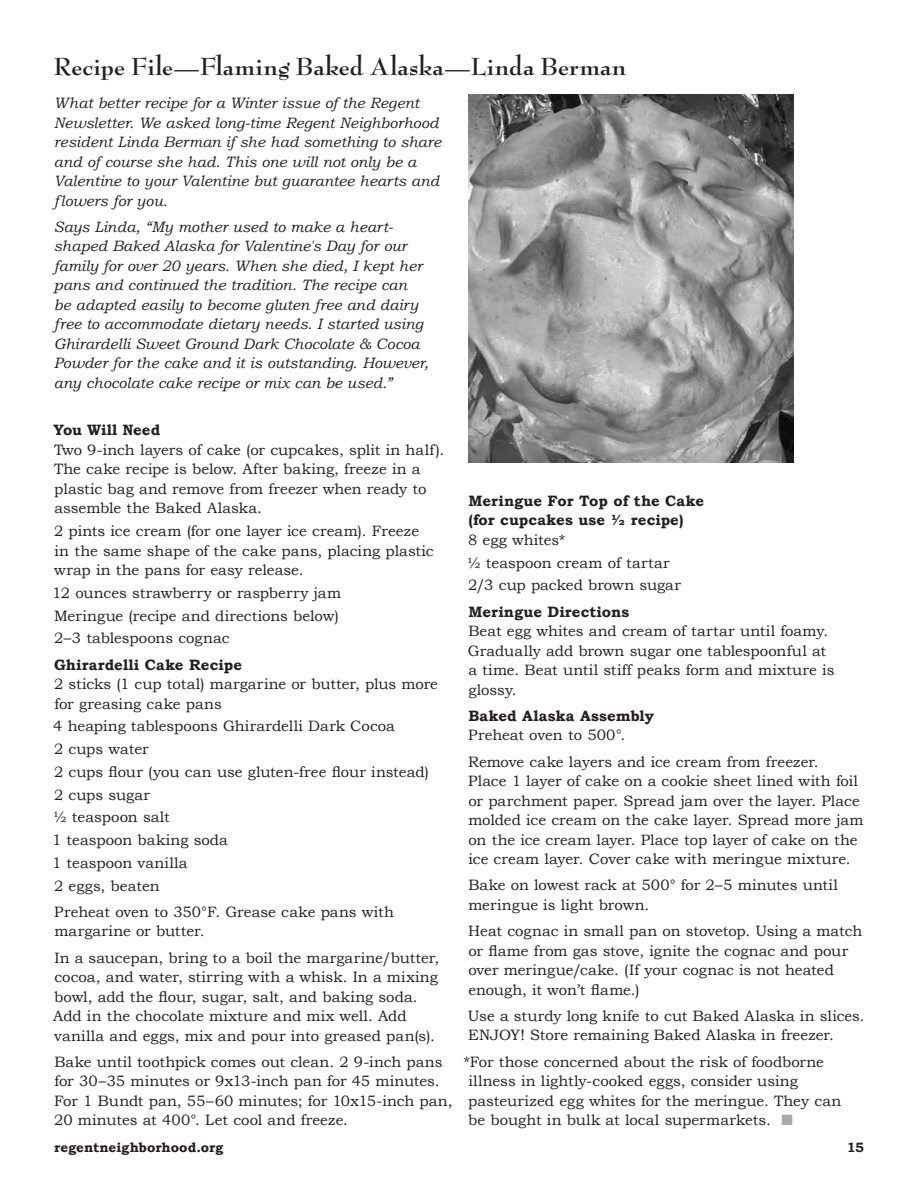
<style>
.page{position:relative;width:918px;height:1188px;background:#fff}
.page>*{position:absolute;margin:0;border:0;box-sizing:border-box;transform-origin:0 0}
.t1{font:700 27px "Bernhard Modern Std";letter-spacing:.005em;color:#231f20}
.t2{font:15px/19.5px "Bookman Old Style";color:#231f20}
.t3{font:italic 15px/19.5px "Bookman Old Style";color:#231f20}
.t4{font:700 15px/19.5px "Bookman Old Style";letter-spacing:.005em;color:#231f20}
.t5{font:700 13.5px "Bookman Old Style";letter-spacing:.005em;color:#231f20}
.s1{color:#a7a9ac}
</style>
<div class="page">
<img style="left:468px;top:95px;width:325px;height:368px">
<h1 class="t1" style="left:54px;top:52px;width:574px">Recipe File—Flaming Baked Alaska—Linda Berman</h1>
<p class="t3" style="left:54px;top:93px;width:389px">What better recipe for a Winter issue of the Regent Newsletter. We asked long-time Regent Neighborhood resident Linda Berman if she had something to share and of course she had. This one will not only be a Valentine to your Valentine but guarantee hearts and flowers for you.</p>
<p class="t3" style="left:54px;top:217px;width:376px">Says Linda, “My mother used to make a heart&shy;shaped Baked Alaska for Valentine's Day for our family for over 20 years. When she died, I kept her pans and continued the tradition. The recipe can<br>be adapted easily to become gluten free and dairy free to accommodate dietary needs. I started using Ghirardelli Sweet Ground Dark Chocolate &amp; Cocoa Powder for the cake and it is outstanding. However, any chocolate cake recipe or mix can be used.”</p>
<p class="t4" style="left:54px;top:420px;width:108px">You Will Need</p>
<p class="t2" style="left:54px;top:440px;width:392px">Two 9-inch layers of cake (or cupcakes, split in half).<br>The cake recipe is below. After baking, freeze in a plastic bag and remove from freezer when ready to assemble the Baked Alaska.</p>
<p class="t2" style="left:54px;top:521px;width:381px">2 pints ice cream (for one layer ice cream). Freeze in the same shape of the cake pans, placing plastic wrap in the pans for easy release.</p>
<p class="t2" style="left:52px;top:581px;width:291px;line-height:22.8px">12 ounces strawberry or raspberry jam<br>Meringue (recipe and directions below)<br>2–3 tablespoons cognac</p>
<p class="t4" style="left:54px;top:655px;width:189px">Ghirardelli Cake Recipe</p>
<p class="t2" style="left:54px;top:674px;width:386px">2 sticks (1 cup total) margarine or butter, plus more for greasing cake pans</p>
<p class="t2" style="left:52px;top:715px;width:379px;line-height:22.8px">4 heaping tablespoons Ghirardelli Dark Cocoa<br>2 cups water<br>2 cups flour (you can use gluten-free flour instead)<br>2 cups sugar<br>½ teaspoon salt<br>1 teaspoon baking soda<br>1 teaspoon vanilla<br>2 eggs, beaten</p>
<p class="t2" style="left:54px;top:902px;width:341px">Preheat oven to 350°F. Grease cake pans with margarine or butter.</p>
<p class="t2" style="left:53px;top:948px;width:388px">In a saucepan, bring to a boil the margarine/butter, cocoa, and water, stirring with a whisk. In a mixing bowl, add the flour, sugar, salt, and baking soda.<br>Add in the chocolate mixture and mix well. Add vanilla and eggs, mix and pour into greased pan(s).</p>
<p class="t2" style="left:54px;top:1052px;width:400px">Bake until toothpick comes out clean. 2 9-inch pans for 30–35 minutes or 9x13-inch pan for 45 minutes.<br>For 1 Bundt pan, 55–60 minutes; for 10x15-inch pan, 20 minutes at 400°. Let cool and freeze.</p>
<p class="t4" style="left:469px;top:491px;width:237px">Meringue For Top of the Cake (for cupcakes use ½ recipe)</p>
<p class="t2" style="left:467px;top:528px;width:216px;line-height:22.8px">8 egg whites*<br>½ teaspoon cream of tartar<br>2/3 cup packed brown sugar</p>
<p class="t4" style="left:469px;top:602px;width:162px">Meringue Directions</p>
<p class="t2" style="left:468px;top:621px;width:368px">Beat egg whites and cream of tartar until foamy.<br>Gradually add brown sugar one tablespoonful at a time. Beat until stiff peaks form and mixture is glossy.</p>
<p class="t4" style="left:469px;top:706px;width:187px">Baked Alaska Assembly</p>
<p class="t2" style="left:468px;top:722px;width:352px;line-height:26.2px">Preheat oven to 500°.<br>Remove cake layers and ice cream from freezer.</p>
<p class="t2" style="left:468px;top:771px;width:397px">Place 1 layer of cake on a cookie sheet lined with foil or parchment paper. Spread jam over the layer. Place molded ice cream on the cake layer. Spread more jam on the ice cream layer. Place top layer of cake on the ice cream layer. Cover cake with meringue mixture.</p>
<p class="t2" style="left:468px;top:876px;width:371px">Bake on lowest rack at 500° for 2–5 minutes until meringue is light brown.</p>
<p class="t2" style="left:468px;top:921px;width:396px">Heat cognac in small pan on stovetop. Using a match or flame from gas stove, ignite the cognac and pour over meringue/cake. (If your cognac is not heated enough, it won’t flame.)</p>
<p class="t2" style="left:468px;top:1006px;width:398px">Use a sturdy long knife to cut Baked Alaska in slices.<br>ENJOY! Store remaining Baked Alaska in freezer.</p>
<p class="t2" style="left:468px;top:1052px;width:375px;text-indent:-5px">*For those concerned about the risk of foodborne illness in lightly-cooked eggs, consider using pasteurized egg whites for the meringue. They can be bought in bulk at local supermarkets. <span class="s1">■</span></p>
<p class="t5" style="left:54px;top:1140px;width:171px">regentneighborhood.org</p>
<p class="t5" style="left:847px;top:1140px;width:19px">15</p>
</div>
